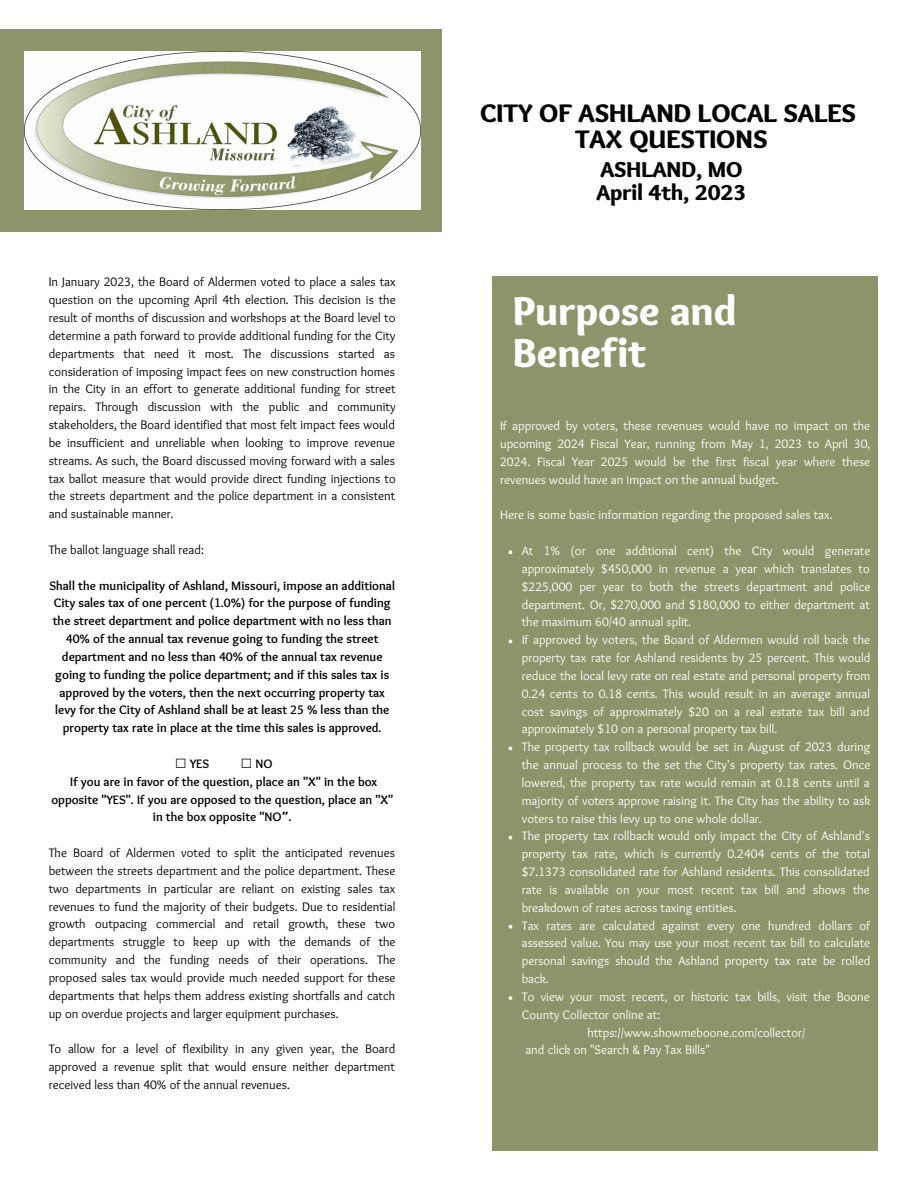
<style>
.page{position:relative;width:918px;height:1188px;background:#fff}
.page>*{position:absolute;margin:0;border:0;box-sizing:border-box;transform-origin:0 0}
.t1{font:900 41.85px/41.7px "Sukar";color:#fff}
.t2{font:900 26.4px/25.8px "Sukar";color:#000;text-align:center}
.t3{font:900 22.5px/22.5px "Sukar";color:#000}
.t4{font:12.75px/17.9px "Sukar Regular";color:#fff}
.t5{font:12.75px/17.9px "Sukar Regular";color:#000;text-align:justify}
.t6{font:700 12.75px/17.9px "Sukar";color:#000;text-align:center}
.s1{font-family:"DejaVu Sans";font-weight:400}
.s2{font-family:"Noto Sans Gurmukhi"}
</style>
<div class="page">
<div style="left:0;top:29px;width:442px;height:203px;background:#8e936a"></div>
<img style="left:25px;top:52px;width:396px;height:157px">
<div style="left:492px;top:276px;width:386px;height:874px;background:#8e936a"></div>
<svg style="left:509px;top:550px;width:3px;height:4px"></svg>
<svg style="left:509px;top:925px;width:3px;height:4px"></svg>
<svg style="left:509px;top:996px;width:3px;height:4px"></svg>
<p class="t5" style="left:49px;top:274px;width:349px">In January 2023, the Board of Aldermen voted to place a sales tax question on the upcoming April 4th election. This decision is the result of months of discussion and workshops at the Board level to determine a path forward to provide additional funding for the City departments that need it most. The discussions started as consideration of imposing impact fees on new construction homes in the City in an effort to generate additional funding for street repairs. Through discussion with the public and community stakeholders, the Board identified that most felt impact fees would be insufficient and unreliable when looking to improve revenue streams. As such, the Board discussed moving forward with a sales tax ballot measure that would provide direct funding injections to the streets department and the police department in a consistent and sustainable manner.</p>
<p class="t5" style="left:49px;top:542px;width:157px">The ballot language shall read:</p>
<p class="t6" style="left:49px;top:578px;width:347px">Shall the municipality of Ashland, Missouri, impose an additional City sales tax of one percent (1.0%) for the purpose of funding the street department and police department with no less than 40% of the annual tax revenue going to funding the street department and no less than 40% of the annual tax revenue going to funding the police department; and if this sales tax is approved by the voters, then the next occurring property tax levy for the City of Ashland shall be at least 25 % less than the property tax rate in place at the time this sales is approved.</p>
<p class="t6" style="left:175px;top:756px;width:36px"><span class="s1">☐</span> YES</p>
<p class="t6" style="left:241px;top:756px;width:33px"><span class="s1">☐</span> NO</p>
<p class="t6" style="left:70px;top:774px;width:309px">If you are in favor of the question, place an "X" in the box</p>
<p class="t6" style="left:51px;top:792px;width:343px">opposite "YES". If you are opposed to the question, place an "X"</p>
<p class="t6" style="left:153px;top:809px;width:140px">in the box opposite "NO<span class="s2">”</span>.</p>
<p class="t5" style="left:49px;top:845px;width:348px">The Board of Aldermen voted to split the anticipated revenues between the streets department and the police department. These two departments in particular are reliant on existing sales tax revenues to fund the majority of their budgets. Due to residential growth outpacing commercial and retail growth, these two departments struggle to keep up with the demands of the community and the funding needs of their operations. The proposed sales tax would provide much needed support for these departments that helps them address existing shortfalls and catch up on overdue projects and larger equipment purchases.</p>
<p class="t5" style="left:49px;top:1041px;width:348px">To allow for a level of flexibility in any given year, the Board approved a revenue split that would ensure neither department received less than 40% of the annual revenues.</p>
<h2 class="t2" style="left:480px;top:103px;width:377px">CITY OF ASHLAND LOCAL SALES<br>TAX QUESTIONS</h2>
<h3 class="t3" style="left:596px;top:161px;width:151px">ASHLAND, MO<br>April 4th, 2023</h3>
<h1 class="t1" style="left:513px;top:295px;width:225px">Purpose and<br>Benefit</h1>
<p class="t4" style="left:500px;top:418px;width:372px;text-align:justify">If approved by voters, these revenues would have no impact on the upcoming 2024 Fiscal Year, running from May 1, 2023 to April 30, 2024. Fiscal Year 2025 would be the first fiscal year where these revenues would have an impact on the annual budget.</p>
<p class="t4" style="left:500px;top:507px;width:334px">Here is some basic information regarding the proposed sales tax.</p>
<p class="t4" style="left:522px;top:543px;width:350px">At 1% (or one additional cent) the City would generate approximately $450,000 in revenue a year which translates to $225,000 per year to both the streets department and police department. Or, $270,000 and $180,000 to either department at the maximum 60/40 annual split.<br>If approved by voters, the Board of Aldermen would roll back the property tax rate for Ashland residents by 25 percent. This would reduce the local levy rate on real estate and personal property from 0.24 cents to 0.18 cents. This would result in an average annual cost savings of approximately $20 on a real estate tax bill and approximately $10 on a personal property tax bill.<br>The property tax rollback would be set in August of 2023 during the annual process to the set the City's property tax rates. Once lowered, the property tax rate would remain at 0.18 cents until a majority of voters approve raising it. The City has the ability to ask voters to raise this levy up to one whole dollar.<br>The property tax rollback would only impact the City of Ashland's property tax rate, which is currently 0.2404 cents of the total $7.1373 consolidated rate for Ashland residents. This consolidated rate is available on your most recent tax bill and shows the breakdown of rates across taxing entities.<br>Tax rates are calculated against every one hundred dollars of assessed value. You may use your most recent tax bill to calculate personal savings should the Ashland property tax rate be rolled back.<br>To view your most recent, or historic tax bills, visit the Boone County Collector online at:</p>
<p class="t4" style="left:525px;top:1024px;width:282px;text-indent:62px">https://www.showmeboone.com/collector/ and click on "Search &amp; Pay Tax Bills"</p>
</div>
